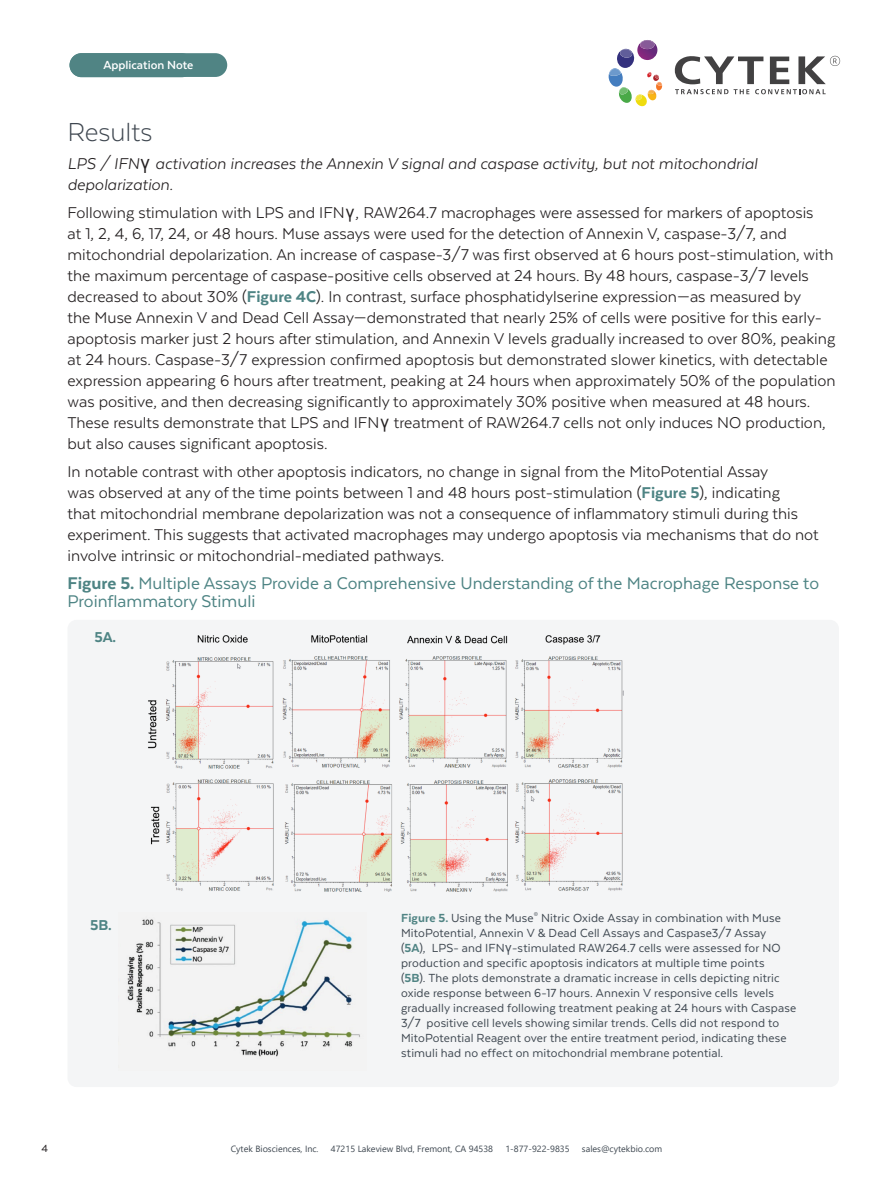
<style>
.page{position:relative;width:893px;height:1187px;background:#fff}
.page>*{position:absolute;margin:0;border:0;box-sizing:border-box;transform-origin:0 0}
.CYTEK_GRAY_SUBTITLE{font:300 30px "Texta";color:#3f4750}
.CYTEK_PARAGRAPH_HEADER{font:19.5px/18px "Texta";color:#4e8484}
.CYTEK_PARAGRAPH_STYLE{font:18px/21px "Texta";color:#231f20}
.CYTEK_PARAGRAPH_STYLE-2{font:italic 18px/21px "Texta";color:#231f20}
.Body{font:800 16.5px "Texta";color:#4e8484}
.Body-2{font:13.5px/15px "Texta";letter-spacing:.01em;color:#3f4851}
.t1{font:700 13.5px "Texta";color:#fff}
.t2{font:12px "Texta";color:#231f20}
.t3{font:9px "Segoe UI";color:#3f4851}
.s1{font-family:"Andale Mono";font-style:normal;font-size:19.5px}
.s2{font-family:"Andale Mono"}
.s3{font-weight:800;color:#4e8484}
.s4{font-weight:800}
.s5{font-weight:800;color:#508484}
</style>
<div class="page">
<svg style="left:609px;top:40px;width:53px;height:66px"></svg>
<svg style="left:675px;top:56px;width:165px;height:38px"></svg>
<div style="left:70px;top:53px;width:157px;height:24px;background:#508484;border-radius:12px"></div>
<div style="left:68px;top:619px;width:771px;height:467px;background:#f4f5f6;border-radius:9px"></div>
<img style="left:148px;top:635px;width:476px;height:257px">
<img style="left:127px;top:919px;width:233px;height:138px">
<p class="t1" style="left:86px;top:57px;width:92px">Application Note</p>
<p class="t1" style="left:103px;top:58px;width:92px">Application Note</p>
<p class="CYTEK_GRAY_SUBTITLE" style="left:68px;top:117px;width:86px">Results</p>
<p class="CYTEK_PARAGRAPH_STYLE-2" style="left:68px;top:153px;width:691px">LPS / IFN<span class="s1">γ</span> activation increases the Annexin V signal and caspase activity, but not mitochondrial depolarization.</p>
<p class="CYTEK_PARAGRAPH_STYLE" style="left:68px;top:201px;width:770px">Following stimulation with LPS and IFN<span class="s2">γ</span>, RAW264.7 macrophages were assessed for markers of apoptosis<br>at 1, 2, 4, 6, 17, 24, or 48 hours. Muse assays were used for the detection of Annexin V, caspase-3/7, and mitochondrial depolarization. An increase of caspase-3/7 was first observed at 6 hours post-stimulation, with the maximum percentage of caspase-positive cells observed at 24 hours. By 48 hours, caspase-3/7 levels decreased to about 30% (<span class="s3">Figure 4C</span>). In contrast, surface phosphatidylserine expression—as measured by<br>the Muse Annexin V and Dead Cell Assay—demonstrated that nearly 25% of cells were positive for this early&shy;apoptosis marker just 2 hours after stimulation, and Annexin V levels gradually increased to over 80%, peaking at 24 hours. Caspase-3/7 expression confirmed apoptosis but demonstrated slower kinetics, with detectable expression appearing 6 hours after treatment, peaking at 24 hours when approximately 50% of the population was positive, and then decreasing significantly to approximately 30% positive when measured at 48 hours.<br>These results demonstrate that LPS and IFN<span class="s2">γ</span> treatment of RAW264.7 cells not only induces NO production, but also causes significant apoptosis.</p>
<p class="CYTEK_PARAGRAPH_STYLE" style="left:68px;top:460px;width:753px">In notable contrast with other apoptosis indicators, no change in signal from the MitoPotential Assay<br>was observed at any of the time points between 1 and 48 hours post-stimulation (<span class="s3">Figure 5</span>), indicating<br>that mitochondrial membrane depolarization was not a consequence of inflammatory stimuli during this experiment. This suggests that activated macrophages may undergo apoptosis via mechanisms that do not involve intrinsic or mitochondrial-mediated pathways.</p>
<p class="CYTEK_PARAGRAPH_HEADER" style="left:68px;top:574px;width:753px"><span class="s4">Figure 5.</span> Multiple Assays Provide a Comprehensive Understanding of the Macrophage Response to<br>Proinflammatory Stimuli</p>
<p class="Body" style="left:94px;top:628px;width:23px">5A.</p>
<p class="Body" style="left:90px;top:915px;width:23px">5B.</p>
<p class="Body-2" style="left:401px;top:909px;width:397px"><span class="s5">Figure 5.</span> Using the Muse<sup>®</sup> Nitric Oxide Assay in combination with Muse MitoPotential, Annexin V &amp; Dead Cell Assays and Caspase3/7 Assay<br>(<span class="s5">5A</span>), LPS- and IFN<span class="s2">γ</span>-stimulated RAW264.7 cells were assessed for NO production and specific apoptosis indicators at multiple time points<br>(<span class="s5">5B</span>). The plots demonstrate a dramatic increase in cells depicting nitric oxide response between 6-17 hours. Annexin V responsive cells levels gradually increased following treatment peaking at 24 hours with Caspase 3/7 positive cell levels showing similar trends. Cells did not respond to MitoPotential Reagent over the entire treatment period, indicating these stimuli had no effect on mitochondrial membrane potential.</p>
<p class="t2" style="left:41px;top:1141px;width:8px">4</p>
<p class="t3" style="left:231px;top:1139px;width:89px">Cytek Biosciences, Inc.</p>
<p class="t3" style="left:331px;top:1139px;width:164px">47215 Lakeview Blvd, Fremont, CA 94538</p>
<p class="t3" style="left:505px;top:1139px;width:66px">1-877-922-9835</p>
<p class="t3" style="left:582px;top:1139px;width:82px">sales@cytekbio.com</p>
</div>
